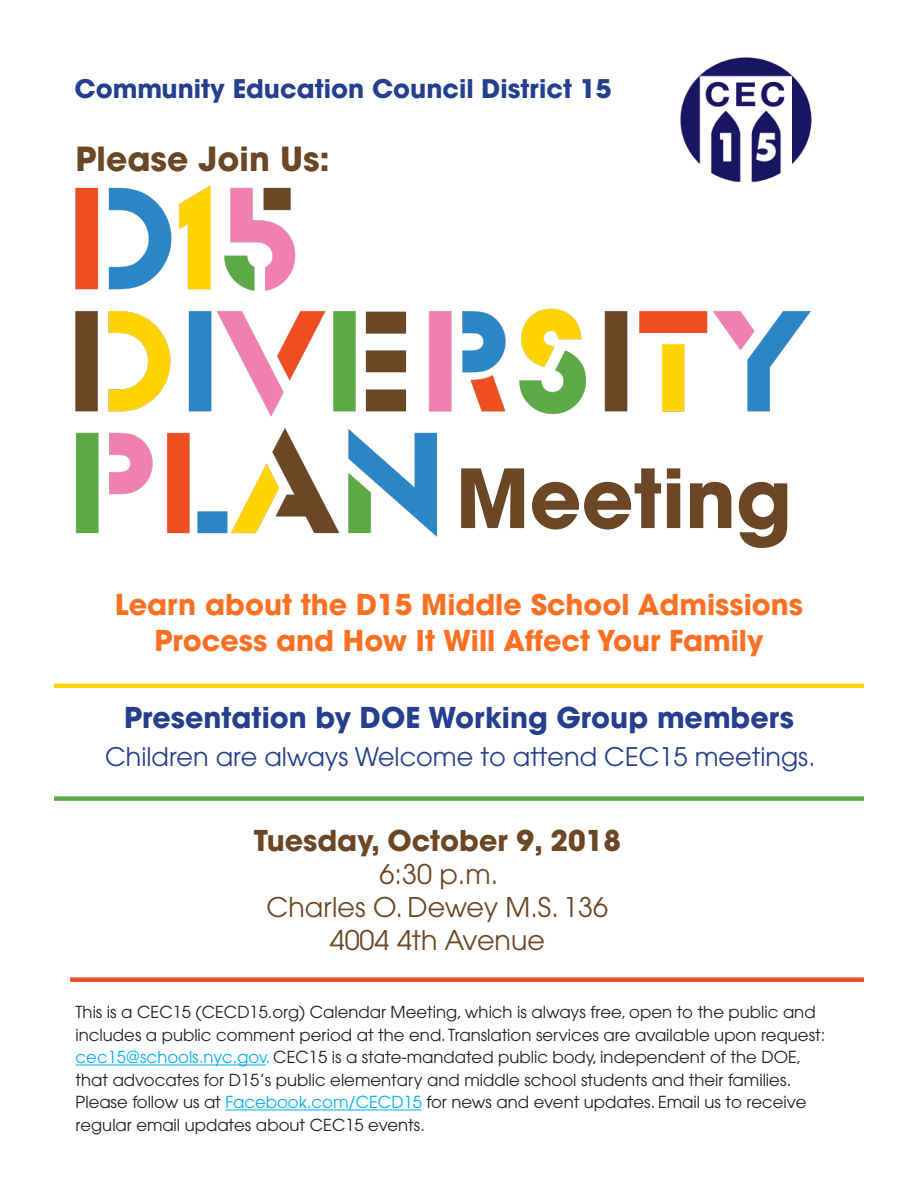
<style>
.page{position:relative;width:918px;height:1188px;background:#fff}
.page>*{position:absolute;margin:0;border:0;box-sizing:border-box;transform-origin:0 0}
.t1{font:700 80.7px "Avant Garde";color:#6b4725}
.t2{font:700 33px "Avant Garde";color:#6b4725}
.t3{font:700 28.5px/36px "Avant Garde";color:#fc7023;text-align:center}
.t4{font:700 28.5px "Avant Garde";color:#253f8e}
.t5{font:700 28.5px "Avant Garde";color:#6b4725}
.t6{font:27px "Avant Garde";color:#6b4725}
.t7{font:25.5px "Avant Garde";color:#253f8e}
.t8{font:700 25.5px "Avant Garde";color:#253f8e}
.t9{font:16.5px/22.5px "Avant Garde";color:#231f20}
.s1{color:#00aeef}
</style>
<div class="page">
<img style="left:76px;top:185px;width:734px;height:352px">
<hr style="left:54px;top:684px;width:810px;height:4px;background:#ffd300">
<div style="left:54px;top:796px;width:810px;height:5px;background:#5caa46"></div>
<div style="left:70px;top:977px;width:794px;height:5px;background:#ef4e23"></div>
<hr style="left:76px;top:1065px;width:190px;height:1px;background:#00aeef">
<hr style="left:225px;top:1110px;width:197px;height:1px;background:#00aeef">
<img style="left:675px;top:57px;width:137px;height:130px">
<p class="t8" style="left:75px;top:72px;width:538px">Community Education Council District 15</p>
<p class="t2" style="left:76px;top:137px;width:256px">Please Join Us:</p>
<p class="t1" style="left:456px;top:446px;width:338px">Meeting</p>
<p class="t3" style="left:115px;top:587px;width:690px">Learn about the D15 Middle School Admissions<br>Process and How It Will Affect Your Family</p>
<p class="t4" style="left:124px;top:699px;width:671px">Presentation by DOE Working Group members</p>
<p class="t7" style="left:105px;top:742px;width:712px">Children are always Welcome to attend CEC15 meetings.</p>
<p class="t5" style="left:254px;top:822px;width:369px">Tuesday, October 9, 2018</p>
<p class="t6" style="left:380px;top:858px;width:120px">6:30 p.m.</p>
<p class="t6" style="left:267px;top:891px;width:343px">Charles O. Dewey M.S. 136</p>
<p class="t6" style="left:330px;top:924px;width:217px">4004 4th Avenue</p>
<p class="t9" style="left:76px;top:1001px;width:751px">This is a CEC15 (CECD15.org) Calendar Meeting, which is always free, open to the public and includes a public comment period at the end. Translation services are available upon request: <span class="s1">cec15@schools.nyc.gov.</span> CEC15 is a state-mandated public body, independent of the DOE, that advocates for D15’s public elementary and middle school students and their families.<br>Please follow us at <span class="s1">Facebook.com/CECD15</span> for news and event updates. Email us to receive regular email updates about CEC15 events.</p>
</div>
